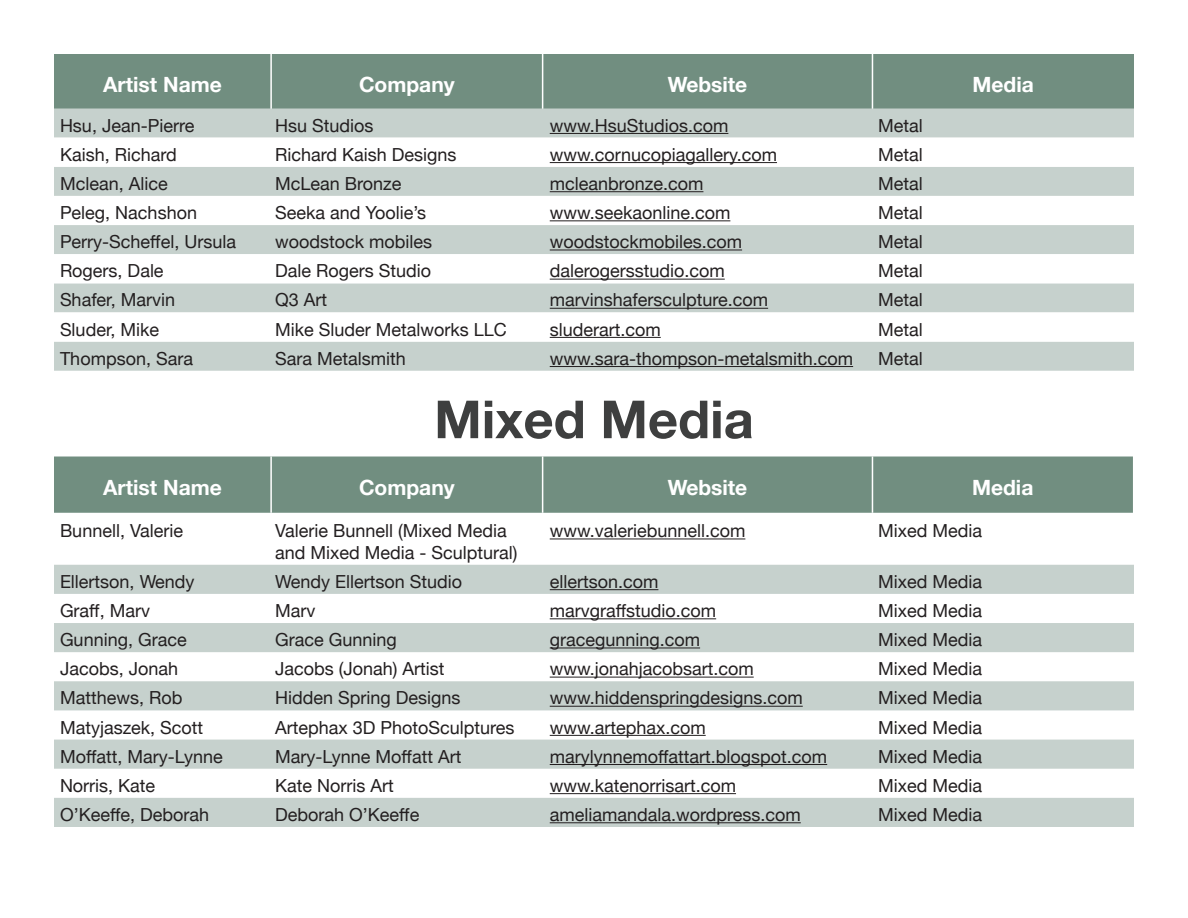
<style>
.page{position:relative;width:1188px;height:918px;background:#fff}
.page>*{position:absolute;margin:0;border:0;box-sizing:border-box;transform-origin:0 0}
.t1{font:700 52.5px "Helvetica Neue";color:#3e3f3f}
.t2{font:700 21px "Helvetica Neue";color:#fff}
.t3{font:18px/21.6px "Helvetica Neue";color:#231f20}
</style>
<div class="page">
<div style="left:54px;top:54px;width:1080px;height:55px;background:#718e80"></div>
<hr style="left:270px;top:54px;width:2px;height:56px;background:#fff">
<hr style="left:542px;top:54px;width:1px;height:56px;background:#fff">
<hr style="left:872px;top:54px;width:1px;height:56px;background:#fff">
<div style="left:54px;top:109px;width:1080px;height:262px;background:#c6d1cd"></div>
<svg style="left:54px;top:138px;width:1080px;height:204px"></svg>
<hr style="left:550px;top:133px;width:178px;height:1px;background:#231f20">
<hr style="left:550px;top:162px;width:227px;height:1px;background:#231f20">
<hr style="left:550px;top:191px;width:153px;height:1px;background:#231f20">
<hr style="left:550px;top:220px;width:180px;height:1px;background:#231f20">
<hr style="left:550px;top:250px;width:192px;height:1px;background:#231f20">
<hr style="left:550px;top:279px;width:175px;height:1px;background:#231f20">
<hr style="left:550px;top:308px;width:218px;height:1px;background:#231f20">
<hr style="left:550px;top:337px;width:111px;height:1px;background:#231f20">
<hr style="left:550px;top:366px;width:303px;height:1px;background:#231f20">
<div style="left:54px;top:457px;width:1079px;height:56px;background:#718e80"></div>
<hr style="left:270px;top:457px;width:2px;height:56px;background:#fff">
<hr style="left:542px;top:457px;width:1px;height:56px;background:#fff">
<hr style="left:872px;top:457px;width:1px;height:56px;background:#fff">
<svg style="left:54px;top:538px;width:1080px;height:27px"></svg>
<svg style="left:54px;top:565px;width:1080px;height:262px;fill:#c6d1cd"></svg>
<hr style="left:550px;top:539px;width:195px;height:1px;background:#231f20">
<hr style="left:550px;top:589px;width:108px;height:1px;background:#231f20">
<hr style="left:550px;top:618px;width:166px;height:1px;background:#231f20">
<hr style="left:550px;top:648px;width:150px;height:1px;background:#231f20">
<hr style="left:550px;top:677px;width:204px;height:1px;background:#231f20">
<hr style="left:550px;top:706px;width:253px;height:1px;background:#231f20">
<hr style="left:550px;top:735px;width:156px;height:1px;background:#231f20">
<hr style="left:550px;top:764px;width:277px;height:1px;background:#231f20">
<hr style="left:550px;top:793px;width:186px;height:1px;background:#231f20">
<hr style="left:550px;top:822px;width:251px;height:1px;background:#231f20">
<p class="t2" style="left:103px;top:68px;width:120px">Artist Name</p>
<p class="t2" style="left:359px;top:68px;width:97px">Company</p>
<p class="t2" style="left:668px;top:68px;width:81px">Website</p>
<p class="t2" style="left:973px;top:68px;width:63px">Media</p>
<p class="t3" style="left:60px;top:115px;width:136px">Hsu, Jean-Pierre</p>
<p class="t3" style="left:275px;top:115px;width:100px">Hsu Studios</p>
<p class="t3" style="left:550px;top:115px;width:180px">www.HsuStudios.com</p>
<p class="t3" style="left:878px;top:115px;width:46px">Metal</p>
<p class="t3" style="left:60px;top:145px;width:118px">Kaish, Richard</p>
<p class="t3" style="left:275px;top:145px;width:183px">Richard Kaish Designs</p>
<p class="t3" style="left:550px;top:145px;width:229px">www.cornucopiagallery.com</p>
<p class="t3" style="left:878px;top:145px;width:46px">Metal</p>
<p class="t3" style="left:60px;top:174px;width:109px">Mclean, Alice</p>
<p class="t3" style="left:275px;top:174px;width:128px">McLean Bronze</p>
<p class="t3" style="left:550px;top:174px;width:155px">mcleanbronze.com</p>
<p class="t3" style="left:878px;top:174px;width:46px">Metal</p>
<p class="t3" style="left:60px;top:203px;width:139px">Peleg, Nachshon</p>
<p class="t3" style="left:275px;top:203px;width:153px">Seeka and Yoolie’s</p>
<p class="t3" style="left:550px;top:203px;width:182px">www.seekaonline.com</p>
<p class="t3" style="left:878px;top:203px;width:46px">Metal</p>
<p class="t3" style="left:60px;top:232px;width:178px">Perry-Scheffel, Ursula</p>
<p class="t3" style="left:275px;top:232px;width:159px">woodstock mobiles</p>
<p class="t3" style="left:550px;top:232px;width:194px">woodstockmobiles.com</p>
<p class="t3" style="left:878px;top:232px;width:46px">Metal</p>
<p class="t3" style="left:60px;top:261px;width:105px">Rogers, Dale</p>
<p class="t3" style="left:275px;top:261px;width:158px">Dale Rogers Studio</p>
<p class="t3" style="left:550px;top:261px;width:177px">dalerogersstudio.com</p>
<p class="t3" style="left:878px;top:261px;width:46px">Metal</p>
<p class="t3" style="left:60px;top:290px;width:117px">Shafer, Marvin</p>
<p class="t3" style="left:275px;top:290px;width:54px">Q3 Art</p>
<p class="t3" style="left:550px;top:290px;width:220px">marvinshafersculpture.com</p>
<p class="t3" style="left:878px;top:290px;width:46px">Metal</p>
<p class="t3" style="left:60px;top:319px;width:101px">Sluder, Mike</p>
<p class="t3" style="left:275px;top:319px;width:233px">Mike Sluder Metalworks LLC</p>
<p class="t3" style="left:550px;top:319px;width:113px">sluderart.com</p>
<p class="t3" style="left:878px;top:319px;width:46px">Metal</p>
<p class="t3" style="left:60px;top:349px;width:135px">Thompson, Sara</p>
<p class="t3" style="left:275px;top:349px;width:132px">Sara Metalsmith</p>
<p class="t3" style="left:550px;top:349px;width:305px">www.sara-thompson-metalsmith.com</p>
<p class="t3" style="left:878px;top:349px;width:46px">Metal</p>
<p class="t1" style="left:434px;top:378px;width:321px">Mixed Media</p>
<p class="t2" style="left:103px;top:471px;width:120px">Artist Name</p>
<p class="t2" style="left:359px;top:471px;width:97px">Company</p>
<p class="t2" style="left:668px;top:471px;width:81px">Website</p>
<p class="t2" style="left:972px;top:471px;width:63px">Media</p>
<p class="t3" style="left:60px;top:521px;width:125px">Bunnell, Valerie</p>
<p class="t3" style="left:275px;top:521px;width:244px">Valerie Bunnell (Mixed Media and Mixed Media - Sculptural)</p>
<p class="t3" style="left:550px;top:521px;width:197px">www.valeriebunnell.com</p>
<p class="t3" style="left:878px;top:521px;width:106px">Mixed Media</p>
<p class="t3" style="left:60px;top:572px;width:136px">Ellertson, Wendy</p>
<p class="t3" style="left:275px;top:572px;width:189px">Wendy Ellertson Studio</p>
<p class="t3" style="left:550px;top:572px;width:110px">ellertson.com</p>
<p class="t3" style="left:878px;top:572px;width:106px">Mixed Media</p>
<p class="t3" style="left:60px;top:601px;width:92px">Graff, Marv</p>
<p class="t3" style="left:275px;top:601px;width:42px">Marv</p>
<p class="t3" style="left:550px;top:601px;width:168px">marvgraffstudio.com</p>
<p class="t3" style="left:878px;top:601px;width:106px">Mixed Media</p>
<p class="t3" style="left:60px;top:630px;width:128px">Gunning, Grace</p>
<p class="t3" style="left:275px;top:630px;width:123px">Grace Gunning</p>
<p class="t3" style="left:550px;top:630px;width:152px">gracegunning.com</p>
<p class="t3" style="left:878px;top:630px;width:106px">Mixed Media</p>
<p class="t3" style="left:60px;top:659px;width:120px">Jacobs, Jonah</p>
<p class="t3" style="left:275px;top:659px;width:171px">Jacobs (Jonah) Artist</p>
<p class="t3" style="left:550px;top:659px;width:205px">www.jonahjacobsart.com</p>
<p class="t3" style="left:878px;top:659px;width:106px">Mixed Media</p>
<p class="t3" style="left:60px;top:688px;width:124px">Matthews, Rob</p>
<p class="t3" style="left:275px;top:688px;width:187px">Hidden Spring Designs</p>
<p class="t3" style="left:550px;top:688px;width:255px">www.hiddenspringdesigns.com</p>
<p class="t3" style="left:878px;top:688px;width:106px">Mixed Media</p>
<p class="t3" style="left:60px;top:717px;width:145px">Matyjaszek, Scott</p>
<p class="t3" style="left:275px;top:717px;width:241px">Artephax 3D PhotoSculptures</p>
<p class="t3" style="left:550px;top:717px;width:157px">www.artephax.com</p>
<p class="t3" style="left:878px;top:717px;width:106px">Mixed Media</p>
<p class="t3" style="left:60px;top:747px;width:164px">Moffatt, Mary-Lynne</p>
<p class="t3" style="left:275px;top:747px;width:188px">Mary-Lynne Moffatt Art</p>
<p class="t3" style="left:550px;top:747px;width:279px">marylynnemoffattart.blogspot.com</p>
<p class="t3" style="left:878px;top:747px;width:106px">Mixed Media</p>
<p class="t3" style="left:60px;top:776px;width:97px">Norris, Kate</p>
<p class="t3" style="left:275px;top:776px;width:120px">Kate Norris Art</p>
<p class="t3" style="left:550px;top:776px;width:188px">www.katenorrisart.com</p>
<p class="t3" style="left:878px;top:776px;width:106px">Mixed Media</p>
<p class="t3" style="left:60px;top:805px;width:151px">O’Keeffe, Deborah</p>
<p class="t3" style="left:275px;top:805px;width:146px">Deborah O’Keeffe</p>
<p class="t3" style="left:550px;top:805px;width:253px">ameliamandala.wordpress.com</p>
<p class="t3" style="left:878px;top:805px;width:106px">Mixed Media</p>
</div>
